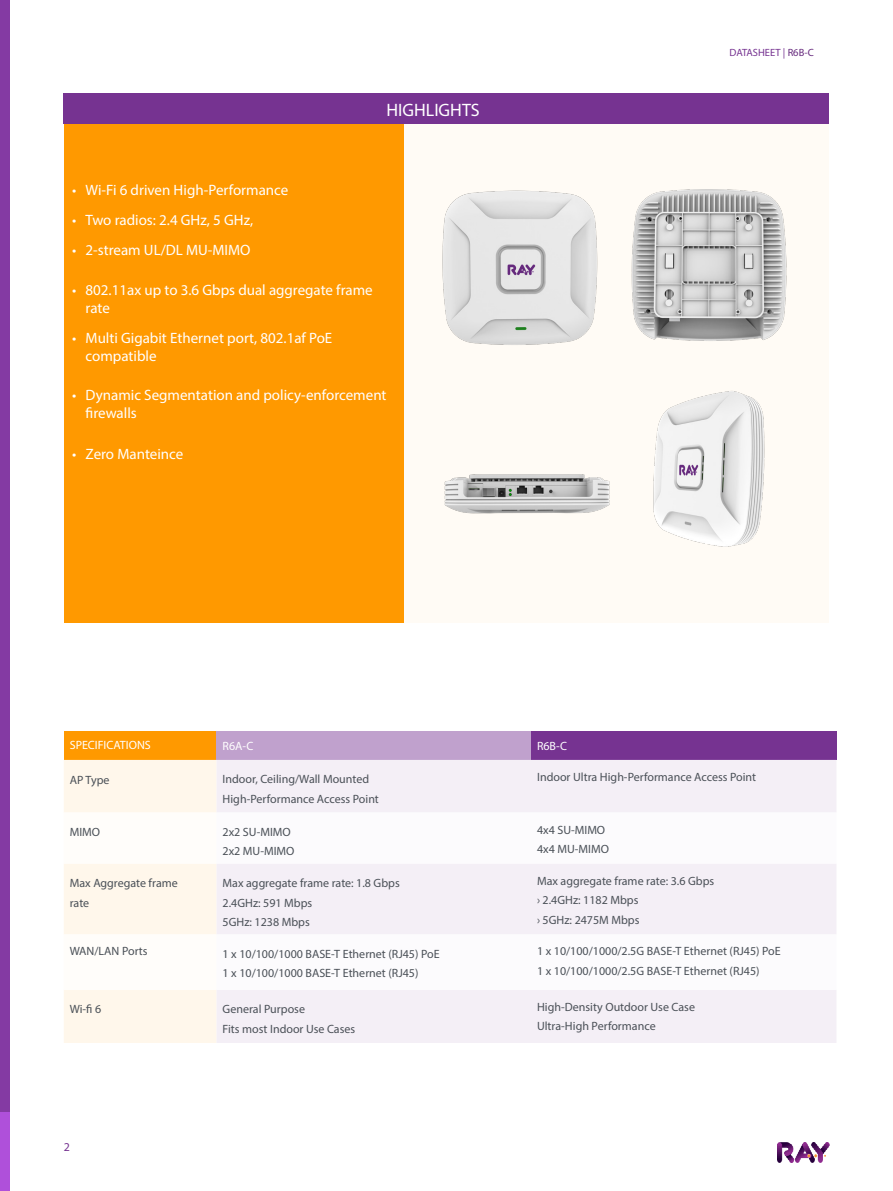
<style>
.page{position:relative;width:893px;height:1191px;background:#fff}
.page>*{position:absolute;margin:0;border:0;box-sizing:border-box;transform-origin:0 0}
.Sub_Heading_Orange{font:18px "Myriad Pro";color:#fff}
.t1{font:15px/18px "Myriad Pro";color:#fff}
.Table_1_Body{font:12px/19.5px "Myriad Pro";color:#4a5057}
.Table_1_Column_Title{font:12px "Myriad Pro";color:#fff}
.t2{font:12px "Myriad Pro";color:#763391}
.t3{font:10.5px "Myriad Pro";color:#763391}
.s1{color:#672b7e}
</style>
<div class="page">
<div style="left:0;top:261px;width:10px;height:930px;background:#af50da"></div>
<div style="left:0;top:0;width:10px;height:1111px;background:#843aa3"></div>
<img style="left:778px;top:1142px;width:51px;height:20px">
<div style="left:64px;top:731px;width:153px;height:29px;background:#f90"></div>
<div style="left:217px;top:731px;width:314px;height:29px;background:#c0a1cd"></div>
<div style="left:531px;top:731px;width:305px;height:29px;background:#763391"></div>
<div style="left:64px;top:760px;width:153px;height:283px;background:#fff7eb"></div>
<div style="left:217px;top:760px;width:619px;height:283px;background:#f4eff6"></div>
<svg style="left:64px;top:812px;width:153px;height:177px"></svg>
<svg style="left:217px;top:812px;width:619px;height:177px"></svg>
<div style="left:383px;top:93px;width:446px;height:530px;background:#fffbf5"></div>
<div style="left:64px;top:93px;width:339px;height:530px;background:#f90"></div>
<div style="left:64px;top:93px;width:765px;height:31px;background:#763391"></div>
<img style="left:442px;top:190px;width:156px;height:155px">
<img style="left:444px;top:474px;width:166px;height:40px">
<img style="left:631px;top:189px;width:156px;height:152px">
<img style="left:653px;top:391px;width:112px;height:156px">
<p class="Sub_Heading_Orange" style="left:386px;top:99px;width:95px">HIGHLIGHTS</p>
<p class="t1" style="left:72px;top:181px;width:218px">• Wi-Fi 6 driven High-Performance</p>
<p class="t1" style="left:72px;top:211px;width:183px">• Two radios: 2.4 GHz, 5 GHz,</p>
<p class="t1" style="left:72px;top:241px;width:180px">• 2-stream UL/DL MU-MIMO</p>
<p class="t1" style="left:86px;top:280px;width:289px;text-indent:-14px">• 802.11ax up to 3.6 Gbps dual aggregate frame rate</p>
<p class="t1" style="left:86px;top:329px;width:248px;text-indent:-14px">• Multi Gigabit Ethernet port, 802.1af PoE compatible</p>
<p class="t1" style="left:86px;top:386px;width:302px;text-indent:-14px">• Dynamic Segmentation and policy-enforcement firewalls</p>
<p class="t1" style="left:72px;top:445px;width:113px">• Zero Manteince</p>
<p class="t3" style="left:730px;top:46px;width:86px">DATASHEET | <span class="s1">R6B-C</span></p>
<p class="Table_1_Column_Title" style="left:70px;top:737px;width:83px">SPECIFICATIONS</p>
<p class="Table_1_Column_Title" style="left:223px;top:738px;width:32px">R6A-C</p>
<p class="Table_1_Column_Title" style="left:537px;top:738px;width:31px">R6B-C</p>
<p class="Table_1_Body" style="left:70px;top:769px;width:41px">AP Type</p>
<p class="Table_1_Body" style="left:223px;top:769px;width:148px">Indoor, Ceiling/Wall Mounted</p>
<p class="Table_1_Body" style="left:223px;top:789px;width:158px">High-Performance Access Point</p>
<p class="Table_1_Body" style="left:537px;top:767px;width:221px">Indoor Ultra High-Performance Access Point</p>
<p class="Table_1_Body" style="left:70px;top:822px;width:32px">MIMO</p>
<p class="Table_1_Body" style="left:223px;top:822px;width:70px">2x2 SU-MIMO</p>
<p class="Table_1_Body" style="left:223px;top:841px;width:73px">2x2 MU-MIMO</p>
<p class="Table_1_Body" style="left:70px;top:873px;width:110px">Max Aggregate frame rate</p>
<p class="Table_1_Body" style="left:223px;top:873px;width:179px">Max aggregate frame rate: 1.8 Gbps</p>
<p class="Table_1_Body" style="left:223px;top:892px;width:91px">2.4GHz: 591 Mbps</p>
<p class="Table_1_Body" style="left:223px;top:912px;width:89px">5GHz: 1238 Mbps</p>
<p class="Table_1_Body" style="left:70px;top:941px;width:79px">WAN/LAN Ports</p>
<p class="Table_1_Body" style="left:223px;top:944px;width:219px">1 x 10/100/1000 BASE-T Ethernet (RJ45) PoE</p>
<p class="Table_1_Body" style="left:223px;top:963px;width:197px">1 x 10/100/1000 BASE-T Ethernet (RJ45)</p>
<p class="Table_1_Body" style="left:70px;top:999px;width:33px">Wi-fi 6</p>
<p class="Table_1_Body" style="left:223px;top:999px;width:84px">General Purpose</p>
<p class="Table_1_Body" style="left:223px;top:1018px;width:134px">Fits most Indoor Use Cases</p>
<p class="t2" style="left:64px;top:1139px;width:8px">2</p>
<p class="Table_1_Body" style="left:537px;top:819px;width:70px">4x4 SU-MIMO</p>
<p class="Table_1_Body" style="left:537px;top:839px;width:73px">4x4 MU-MIMO</p>
<p class="Table_1_Body" style="left:537px;top:870px;width:179px">Max aggregate frame rate: 3.6 Gbps</p>
<p class="Table_1_Body" style="left:537px;top:890px;width:103px">› 2.4GHz: 1182 Mbps</p>
<p class="Table_1_Body" style="left:537px;top:909px;width:104px">› 5GHz: 2475M Mbps</p>
<p class="Table_1_Body" style="left:537px;top:941px;width:245px">1 x 10/100/1000/2.5G BASE-T Ethernet (RJ45) PoE</p>
<p class="Table_1_Body" style="left:537px;top:961px;width:224px">1 x 10/100/1000/2.5G BASE-T Ethernet (RJ45)</p>
<p class="Table_1_Body" style="left:537px;top:996px;width:160px">High-Density Outdoor Use Case</p>
<p class="Table_1_Body" style="left:537px;top:1016px;width:120px">Ultra-High Performance</p>
</div>
